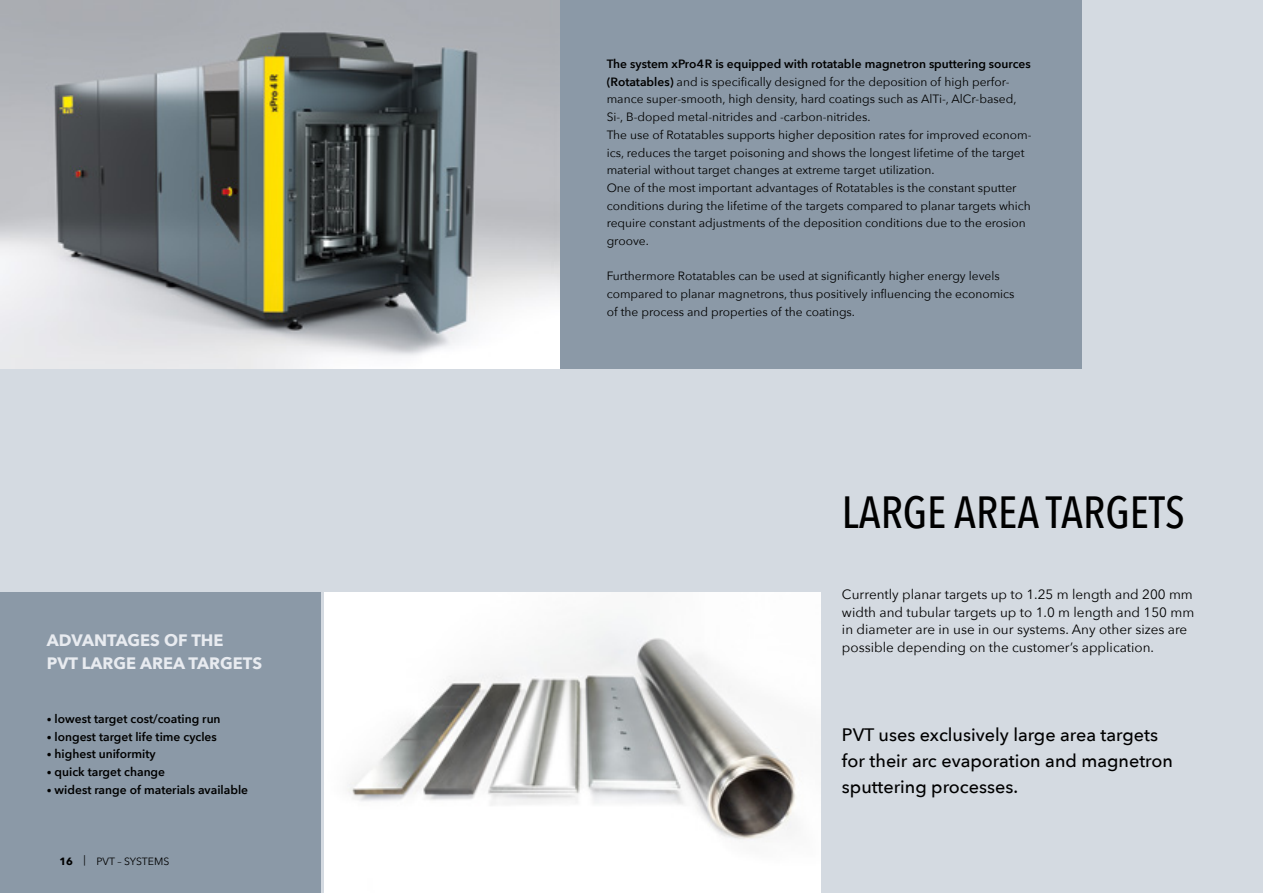
<style>
.page{position:relative;width:1263px;height:893px;background:#d4dae1}
.page>*{position:absolute;margin:0;border:0;box-sizing:border-box;transform-origin:0 0}
.t1{font:500 45px "Avenir Next Condensed";color:#000}
.t2{font:500 18px/26.2px "Avenir Next";color:#000}
.t3{font:700 16.5px/22.5px "Avenir Next";color:#e8ebf0}
.t4{font:13.5px/17.7px "Avenir Next";color:#000}
.t5{font:12px/17.7px "Avenir Next";color:#000}
.t6{font:600 12px "Avenir Next";color:#000}
.t7{font:10.5px "Avenir Next";color:#000}
.s1{font-weight:400;font-size:9.75px}
.s2{font-weight:700}
.s3{font-weight:600}
</style>
<div class="page">
<div style="left:560px;top:0;width:521px;height:369px;background:#8b99a7"></div>
<div style="left:0;top:592px;width:320px;height:301px;background:#8b99a7"></div>
<img style="left:0;top:0;width:560px;height:369px">
<img style="left:325px;top:592px;width:496px;height:301px">
<h3 class="t3" style="left:47px;top:629px;width:217px">ADVANTAGES OF THE<br>PVT LARGE AREA TARGETS</h3>
<p class="t6" style="left:47px;top:708px;width:175px"><span class="s1">•</span> lowest target cost/coating run</p>
<p class="t6" style="left:47px;top:726px;width:172px"><span class="s1">•</span> longest target life time cycles</p>
<p class="t6" style="left:47px;top:744px;width:110px"><span class="s1">•</span> highest uniformity</p>
<p class="t6" style="left:47px;top:762px;width:120px"><span class="s1">•</span> quick target change</p>
<p class="t6" style="left:47px;top:779px;width:203px"><span class="s1">•</span> widest range of materials available</p>
<p class="t7" style="left:60px;top:852px;width:111px"><span class="s2">16</span> | PVT – SYSTEMS</p>
<p class="t5" style="left:607px;top:54px;width:426px"><span class="s3">The system xPro4R is equipped with rotatable magnetron sputtering sources (Rotatables)</span> and is specifically designed for the deposition of high perfor&shy;mance super-smooth, high density, hard coatings such as AlTi-, AlCr-based, Si-, B-doped metal-nitrides and -carbon-nitrides.<br>The use of Rotatables supports higher deposition rates for improved econom&shy;ics, reduces the target poisoning and shows the longest lifetime of the target material without target changes at extreme target utilization.<br>One of the most important advantages of Rotatables is the constant sputter conditions during the lifetime of the targets compared to planar targets which require constant adjustments of the deposition conditions due to the erosion groove.</p>
<p class="t5" style="left:607px;top:267px;width:409px">Furthermore Rotatables can be used at significantly higher energy levels compared to planar magnetrons, thus positively influencing the economics of the process and properties of the coatings.</p>
<h1 class="t1" style="left:842px;top:485px;width:344px">LARGE AREA TARGETS</h1>
<p class="t4" style="left:842px;top:585px;width:354px">Currently planar targets up to 1.25 m length and 200 mm width and tubular targets up to 1.0 m length and 150 mm in diameter are in use in our systems. Any other sizes are possible depending on the customer’s application.</p>
<h2 class="t2" style="left:842px;top:721px;width:332px">PVT uses exclusively large area targets for their arc evaporation and magnetron sputtering processes.</h2>
</div>
